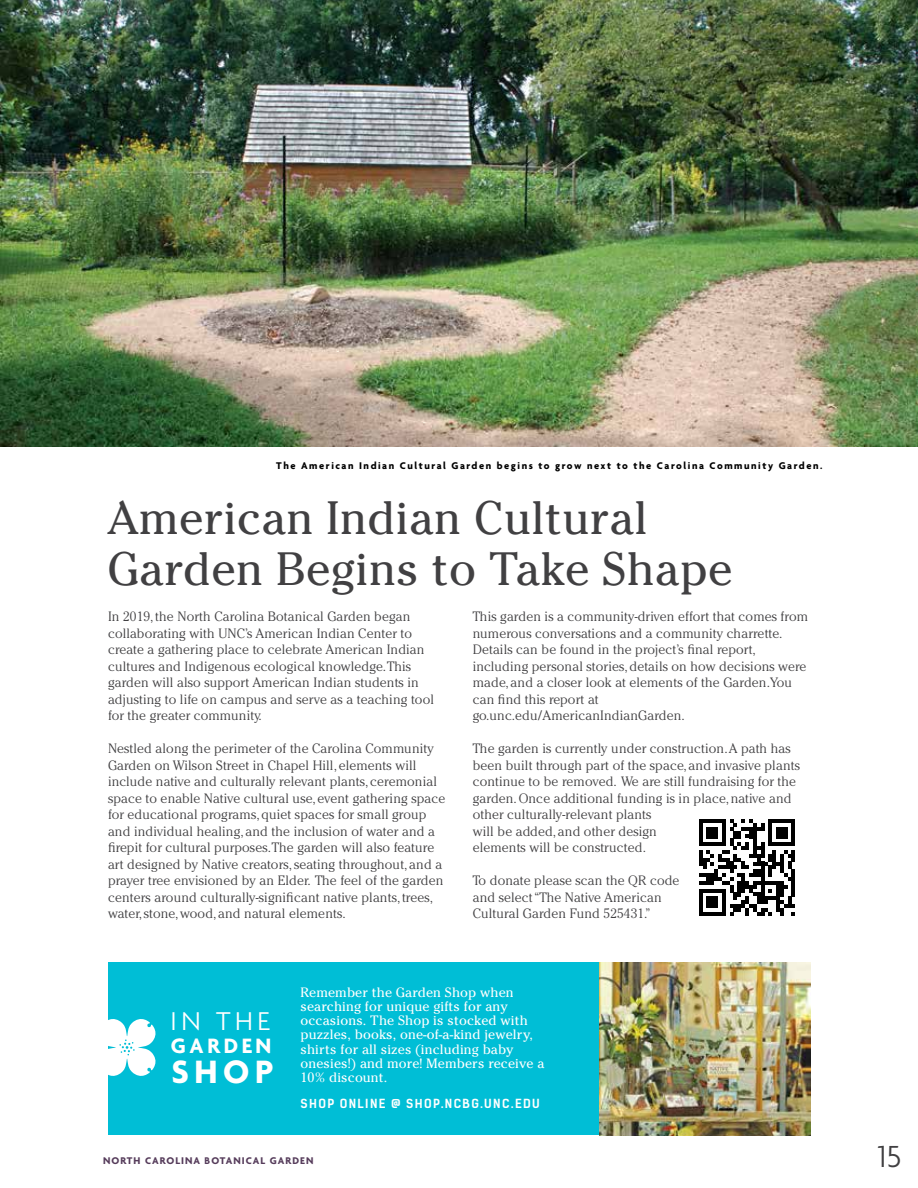
<style>
.page{position:relative;width:918px;height:1188px;background:#fff}
.page>*{position:absolute;margin:0;border:0;box-sizing:border-box;transform-origin:0 0}
.t1{font:46.5px/51px "Cheltenham Std";letter-spacing:.01em;color:#414042}
.t2{font:700 34.95px "Agenda";color:#fff}
.t3{font:300 33px "Agenda";color:#414042}
.t4{font:300 27.9px "Agenda";color:#fff}
.t5{font:700 22.5px "Agenda";letter-spacing:.16em;color:#fff}
.t6{font:300 13.5px/16.5px "Cheltenham Std";letter-spacing:.01em;color:#414042}
.t7{font:13.5px/14.2px "Cheltenham Std";letter-spacing:.01em;color:#fff}
.t8{font:700 12px "Kelson Sans";letter-spacing:.115em;color:#fff}
.t9{font:700 10.5px "Agenda";letter-spacing:.15em;color:#000}
.t10{font:700 10.5px "Agenda";letter-spacing:.1em;color:#563c5b}
</style>
<div class="page">
<div style="left:108px;top:962px;width:701px;height:173px;background:#00bed6"></div>
<svg style="left:108px;top:1019px;width:48px;height:57px"></svg>
<img style="left:0;top:0;width:918px;height:446px">
<img style="left:600px;top:962px;width:211px;height:173px">
<svg style="left:699px;top:819px;width:96px;height:97px"></svg>
<p class="t9" style="left:276px;top:459px;width:548px">The American Indian Cultural Garden begins to grow next to the Carolina Community Garden.</p>
<h1 class="t1" style="left:108px;top:493px;width:626px">American Indian Cultural<br>Garden Begins to Take Shape</h1>
<p class="t6" style="left:108px;top:608px;width:327px">In 2019, the North Carolina Botanical Garden began collaborating with UNC’s American Indian Center to create a gathering place to celebrate American Indian cultures and Indigenous ecological knowledge. This garden will also support American Indian students in adjusting to life on campus and serve as a teaching tool for the greater community.</p>
<p class="t6" style="left:108px;top:740px;width:339px">Nestled along the perimeter of the Carolina Community Garden on Wilson Street in Chapel Hill, elements will include native and culturally relevant plants, ceremonial space to enable Native cultural use, event gathering space for educational programs, quiet spaces for small group and individual healing, and the inclusion of water and a firepit for cultural purposes. The garden will also feature art designed by Native creators, seating throughout, and a prayer tree envisioned by an Elder. The feel of the garden centers around culturally-significant native plants, trees, water, stone, wood, and natural elements.</p>
<p class="t6" style="left:473px;top:608px;width:337px">This garden is a community-driven effort that comes from numerous conversations and a community charrette.<br>Details can be found in the project’s final report, including personal stories, details on how decisions were made, and a closer look at elements of the Garden.You can find this report at go.unc.edu/AmericanIndianGarden.</p>
<p class="t6" style="left:473px;top:740px;width:329px">The garden is currently under construction. A path has been built through part of the space, and invasive plants continue to be removed. We are still fundraising for the garden. Once additional funding is in place, native and other culturally-relevant plants<br>will be added, and other design<br>elements will be constructed.</p>
<p class="t6" style="left:473px;top:872px;width:208px">To donate please scan the QR code and select “The Native American<br>Cultural Garden Fund 525431.”</p>
<h3 class="t4" style="left:171px;top:1006px;width:101px">IN THE</h3>
<h3 class="t5" style="left:171px;top:1034px;width:102px">GARDEN</h3>
<h2 class="t2" style="left:171px;top:1053px;width:104px">SHOP</h2>
<p class="t7" style="left:300px;top:985px;width:245px">Remember the Garden Shop when searching for unique gifts for any occasions. The Shop is stocked with puzzles, books, one-of-a-kind jewelry, shirts for all sizes (including baby onesies!) and more! Members receive a<br>10% discount.</p>
<p class="t8" style="left:301px;top:1096px;width:241px">SHOP ONLINE @ SHOP.NCBG.UNC.EDU</p>
<p class="t10" style="left:103px;top:1155px;width:212px">NORTH CAROLINA BOTANICAL GARDEN</p>
<h3 class="t3" style="left:878px;top:1139px;width:25px">15</h3>
</div>
